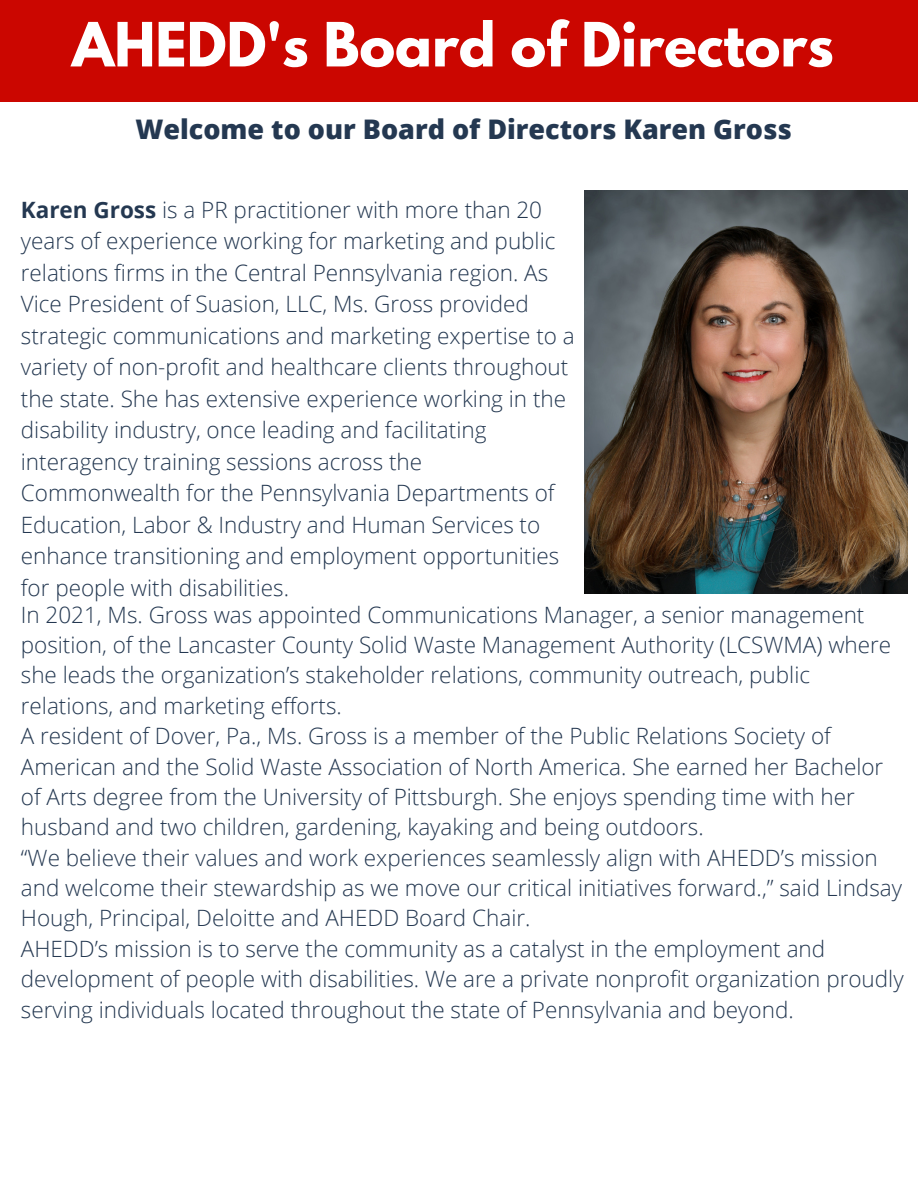
<style>
.page{position:relative;width:918px;height:1188px;background:#fff}
.page>*{position:absolute;margin:0;border:0;box-sizing:border-box;transform-origin:0 0}
.t1{font:700 54px "League Spartan";color:#fff}
.t2{font:800 27px "Open Sans";color:#243851}
.t3{font:300 22.5px/31.5px "Open Sans";color:#243851}
.s1{font-weight:700}
</style>
<div class="page">
<div style="left:0;top:0;width:918px;height:102px;background:#cb0600"></div>
<img style="left:584px;top:191px;width:323px;height:403px">
<p class="t1" style="left:72px;top:18px;width:763px">AHEDD's Board of Directors</p>
<p class="t2" style="left:135px;top:111px;width:658px">Welcome to our Board of Directors Karen Gross</p>
<p class="t3" style="left:21px;top:193px;width:555px"><span class="s1">Karen Gross</span> is a PR practitioner with more than 20 years of experience working for marketing and public relations firms in the Central Pennsylvania region. As Vice President of Suasion, LLC, Ms. Gross provided strategic communications and marketing expertise to a variety of non-profit and healthcare clients throughout the state. She has extensive experience working in the disability industry, once leading and facilitating interagency training sessions across the Commonwealth for the Pennsylvania Departments of Education, Labor &amp; Industry and Human Services to enhance transitioning and employment opportunities for people with disabilities.</p>
<p class="t3" style="left:21px;top:599px;width:872px;line-height:30.3px">In 2021, Ms. Gross was appointed Communications Manager, a senior management position, of the Lancaster County Solid Waste Management Authority (LCSWMA) where she leads the organization’s stakeholder relations, community outreach, public relations, and marketing efforts.</p>
<p class="t3" style="left:21px;top:720px;width:864px;line-height:30.3px">A resident of Dover, Pa., Ms. Gross is a member of the Public Relations Society of American and the Solid Waste Association of North America. She earned her Bachelor of Arts degree from the University of Pittsburgh. She enjoys spending time with her husband and two children, gardening, kayaking and being outdoors.</p>
<p class="t3" style="left:21px;top:842px;width:883px;line-height:30.3px">“We believe their values and work experiences seamlessly align with AHEDD’s mission and welcome their stewardship as we move our critical initiatives forward.,” said Lindsay<br>Hough, Principal, Deloitte and AHEDD Board Chair.</p>
<p class="t3" style="left:21px;top:933px;width:884px;line-height:30.3px">AHEDD’s mission is to serve the community as a catalyst in the employment and development of people with disabilities. We are a private nonprofit organization proudly serving individuals located throughout the state of Pennsylvania and beyond.</p>
</div>
